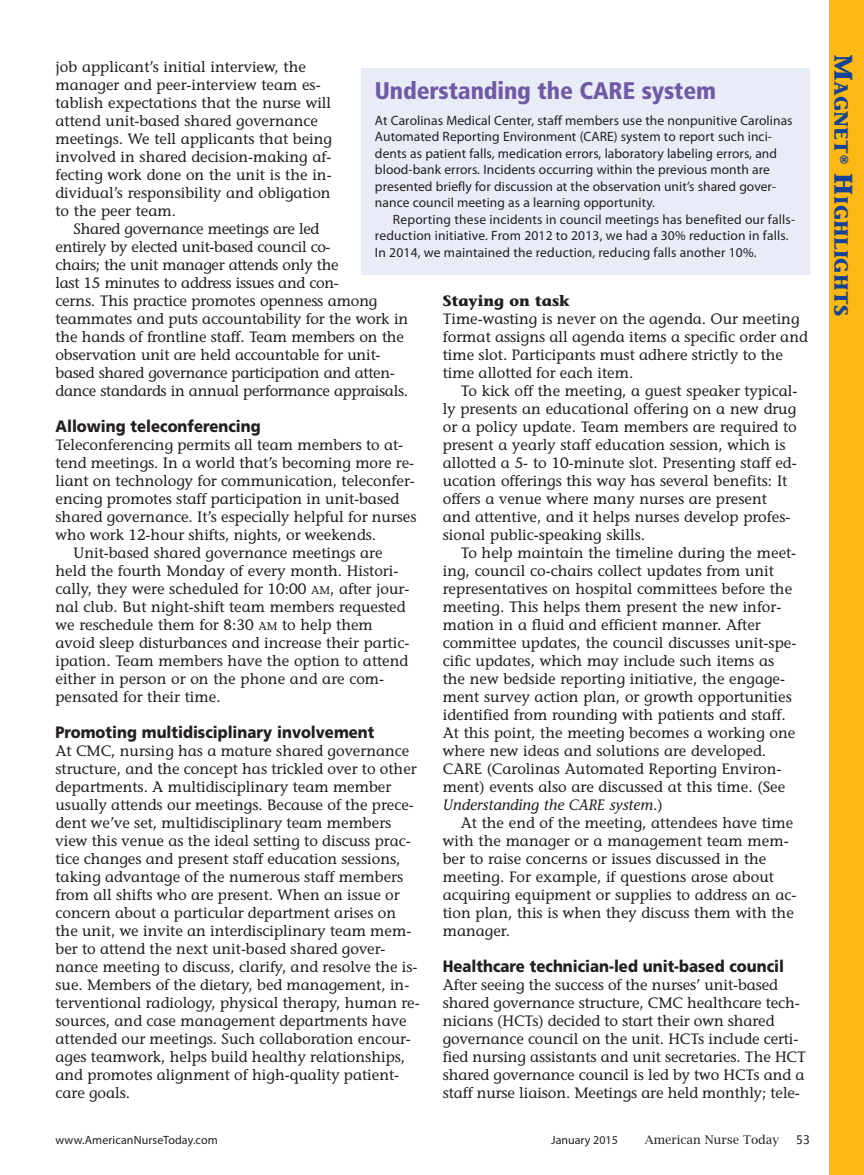
<style>
.page{position:relative;width:864px;height:1175px;background:#fff}
.page>*{position:absolute;margin:0;border:0;box-sizing:border-box;transform-origin:0 0}
.t1{font:900 condensed 24px "Frutiger";letter-spacing:-.005em;color:#7059a5}
.t2{font:700 19.2px "Stone Informal";letter-spacing:.02em;color:#144396}
.t3{font:900 16.5px "Frutiger";color:#231f20;scale:.9 1}
.t4{font:15px/18px "Stone Informal";color:#231f20}
.t5{font:15px/18px "Stone Informal";letter-spacing:-.02em;color:#231f20}
.t6{font:700 15px "Stone Informal";color:#231f20}
.t7{font:13.5px/16.5px "Myriad Pro";letter-spacing:.005em;color:#231f20}
.t8{font:12px "Myriad Pro";letter-spacing:.01em;color:#231f20}
.t9{font:12px "Lucida Bright";color:#231f20}
.t10{font:12px "Lucida Grande";color:#231f20}
.s1{font-size:11.25px}
.s2{font-style:italic}
.s3{font-size:25.5px}
</style>
<div class="page">
<div style="left:829px;top:0;width:35px;height:1174px;background:#fcb814"></div>
<div style="left:361px;top:68px;width:449px;height:206px;background:#e8ecf6"></div>
<p class="t4" style="left:56px;top:58px;width:278px">job applicant’s initial interview, the manager and peer-interview team es&shy;tablish expectations that the nurse will attend unit-based shared governance meetings. We tell applicants that being involved in shared decision-making af&shy;fecting work done on the unit is the in&shy;dividual’s responsibility and obligation to the peer team.</p>
<p class="t5" style="left:56px;top:220px;width:354px;text-indent:18px">Shared governance meetings are led<br>entirely by elected unit-based council co-<br>chairs; the unit manager attends only the<br>last 15 minutes to address issues and con-<br>cerns. This practice promotes openness among teammates and puts accountability for the work in the hands of frontline staff. Team members on the observation unit are held accountable for unit&shy;based shared governance participation and atten&shy;dance standards in annual performance appraisals.</p>
<p class="t3" style="left:56px;top:420px;width:229px">Allowing teleconferencing</p>
<p class="t4" style="left:56px;top:436px;width:349px">Teleconferencing permits all team members to at-</p>
<p class="t4" style="left:56px;top:454px;width:360px">tend meetings. In a world that’s becoming more re-</p>
<p class="t4" style="left:56px;top:472px;width:361px">liant on technology for communication, teleconfer-</p>
<p class="t4" style="left:56px;top:490px;width:345px">encing promotes staff participation in unit-based</p>
<p class="t4" style="left:56px;top:508px;width:363px">shared governance. It’s especially helpful for nurses</p>
<p class="t4" style="left:56px;top:526px;width:322px">who work 12-hour shifts, nights, or weekends.</p>
<p class="t4" style="left:74px;top:544px;width:311px">Unit-based shared governance meetings are</p>
<p class="t4" style="left:56px;top:562px;width:344px">held the fourth Monday of every month. Histori-</p>
<p class="t4" style="left:56px;top:580px;width:355px">cally, they were scheduled for 10:00 <span class="s1">AM</span>, after jour-</p>
<p class="t4" style="left:56px;top:598px;width:352px">nal club. But night-shift team members requested</p>
<p class="t4" style="left:56px;top:616px;width:319px">we reschedule them for 8:30 <span class="s1">AM</span> to help them</p>
<p class="t4" style="left:56px;top:634px;width:355px">avoid sleep disturbances and increase their partic-</p>
<p class="t4" style="left:56px;top:652px;width:354px">ipation. Team members have the option to attend</p>
<p class="t4" style="left:56px;top:670px;width:330px">either in person or on the phone and are com-</p>
<p class="t4" style="left:56px;top:688px;width:167px">pensated for their time.</p>
<p class="t3" style="left:56px;top:726px;width:356px">Promoting multidisciplinary involvement</p>
<p class="t4" style="left:56px;top:742px;width:366px">At CMC, nursing has a mature shared governance structure, and the concept has trickled over to other departments. A multidisciplinary team member usually attends our meetings. Because of the prece&shy;dent we’ve set, multidisciplinary team members view this venue as the ideal setting to discuss prac&shy;tice changes and present staff education sessions, taking advantage of the numerous staff members from all shifts who are present. When an issue or concern about a particular department arises on the unit, we invite an interdisciplinary team mem&shy;ber to attend the next unit-based shared gover&shy;nance meeting to discuss, clarify, and resolve the is&shy;sue. Members of the dietary, bed management, in&shy;terventional radiology, physical therapy, human re&shy;sources, and case management departments have attended our meetings. Such collaboration encour&shy;ages teamwork, helps build healthy relationships, and promotes alignment of high-quality patient&shy;care goals.</p>
<h1 class="t1" style="left:375px;top:81px;width:343px">Understanding the CARE system</h1>
<p class="t7" style="left:375px;top:113px;width:419px">At Carolinas Medical Center, staff members use the nonpunitive Carolinas Automated Reporting Environment (CARE) system to report such inci&shy;dents as patient falls, medication errors, laboratory labeling errors, and blood-bank errors. Incidents occurring within the previous month are presented briefly for discussion at the observation unit’s shared gover&shy;nance council meeting as a learning opportunity.</p>
<p class="t7" style="left:375px;top:212px;width:422px;text-indent:18px">Reporting these incidents in council meetings has benefited our falls&shy;reduction initiative. From 2012 to 2013, we had a 30% reduction in falls.<br>In 2014, we maintained the reduction, reducing falls another 10%.</p>
<p class="t6" style="left:443px;top:295px;width:128px">Staying on task</p>
<p class="t4" style="left:443px;top:310px;width:367px">Time-wasting is never on the agenda. Our meeting format assigns all agenda items a specific order and time slot. Participants must adhere strictly to the time allotted for each item.</p>
<p class="t4" style="left:443px;top:382px;width:356px;text-indent:18px">To kick off the meeting, a guest speaker typical&shy;ly presents an educational offering on a new drug or a policy update. Team members are required to present a yearly staff education session, which is allotted a 5- to 10-minute slot. Presenting staff ed&shy;ucation offerings this way has several benefits: It offers a venue where many nurses are present and attentive, and it helps nurses develop profes&shy;sional public-speaking skills.</p>
<p class="t4" style="left:443px;top:544px;width:355px;text-indent:18px">To help maintain the timeline during the meet&shy;ing, council co-chairs collect updates from unit representatives on hospital committees before the meeting. This helps them present the new infor&shy;mation in a fluid and efficient manner. After committee updates, the council discusses unit-spe&shy;cific updates, which may include such items as the new bedside reporting initiative, the engage&shy;ment survey action plan, or growth opportunities identified from rounding with patients and staff.<br>At this point, the meeting becomes a working one where new ideas and solutions are developed.<br>CARE (Carolinas Automated Reporting Environ&shy;ment) events also are discussed at this time. (See <span class="s2">Understanding the CARE system</span>.)</p>
<p class="t4" style="left:443px;top:814px;width:355px;text-indent:18px">At the end of the meeting, attendees have time with the manager or a management team mem&shy;ber to raise concerns or issues discussed in the meeting. For example, if questions arose about acquiring equipment or supplies to address an ac&shy;tion plan, this is when they discuss them with the manager.</p>
<p class="t3" style="left:443px;top:960px;width:381px">Healthcare technician-led unit-based council</p>
<p class="t4" style="left:443px;top:976px;width:365px">After seeing the success of the nurses’ unit-based shared governance structure, CMC healthcare tech&shy;nicians (HCTs) decided to start their own shared governance council on the unit. HCTs include certi&shy;fied nursing assistants and unit secretaries. The HCT shared governance council is led by two HCTs and a staff nurse liaison. Meetings are held monthly; tele-</p>
<p class="t8" style="left:56px;top:1135px;width:164px">www.AmericanNurseToday.com</p>
<p class="t8" style="left:551px;top:1135px;width:68px">January 2015</p>
<p class="t9" style="left:645px;top:1132px;width:136px">American Nurse Today</p>
<p class="t10" style="left:796px;top:1132px;width:16px">53</p>
<p class="t2" style="left:849px;top:54px;width:264px;rotate:90deg"><span class="s3">M</span>AGNET<sup>®</sup> <span class="s3">H</span>IGHLIGHTS</p>
</div>
